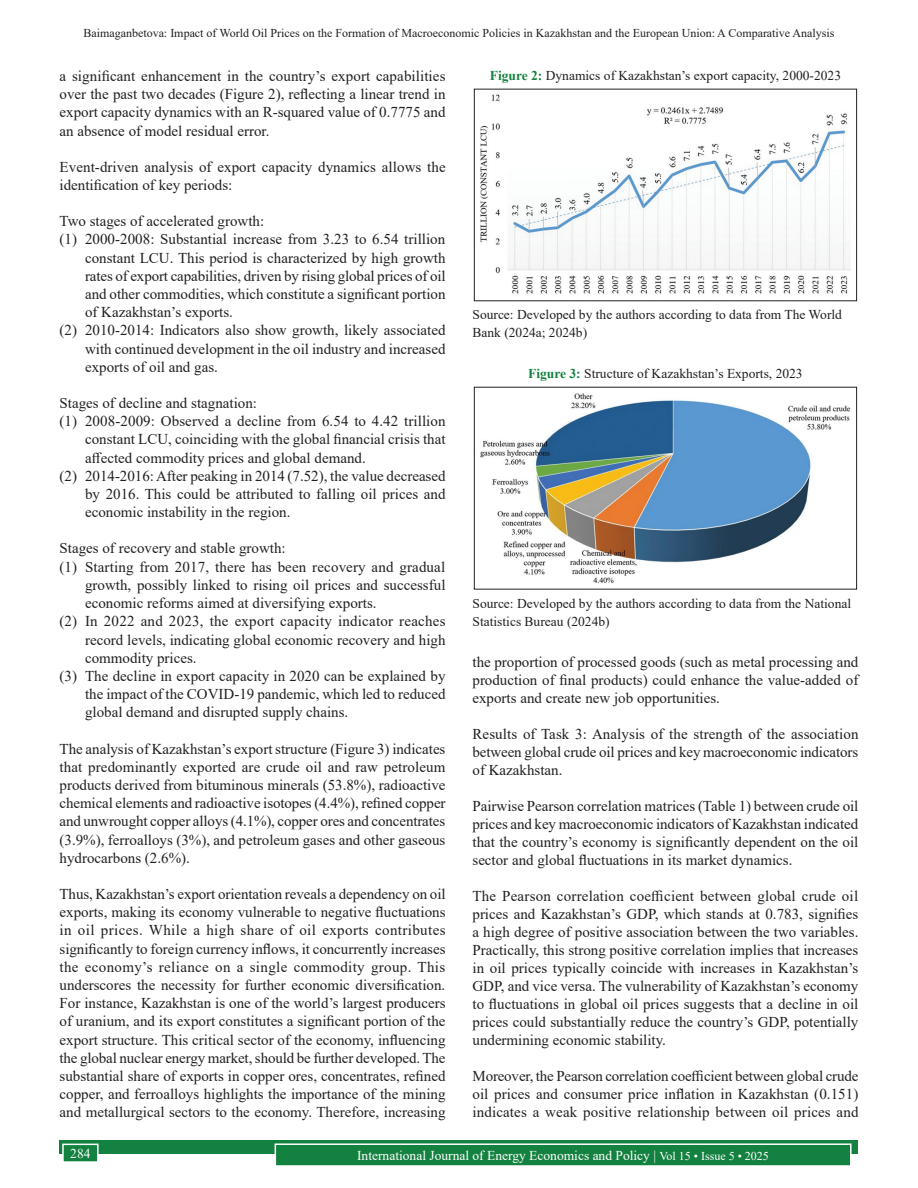
<style>
.page{position:relative;width:918px;height:1188px;background:#fff}
.page>*{position:absolute;margin:0;border:0;box-sizing:border-box;transform-origin:0 0}
.TX{font:15px/18.1px "Times New Roman";color:#231f20;text-align:justify}
.L{font:15px/18.1px "Times New Roman";color:#231f20;text-align:justify}
.LL{font:15px/18.1px "Times New Roman";color:#231f20;text-align:justify}
.TX_No_AfterSpace{font:15px "Times New Roman";color:#231f20}
.FGC_SRC{font:13.5px/18px "Times New Roman";color:#231f20}
.FGC{font:13.5px "Times New Roman";color:#231f20}
.t1{font:13.5px "Times New Roman";color:#fff}
.t2{font:12px "Times New Roman";color:#231f20}
.s1{font-weight:700;color:#13813f}
.s2{font-size:12px}
</style>
<div class="page">
<div style="left:60px;top:1140px;width:798px;height:13px;background:#13813f"></div>
<div style="left:275px;top:1144px;width:576px;height:22px;background:#13813f"></div>
<div style="left:275px;top:1143px;width:577px;height:24px;border:2px solid #fff"></div>
<div style="left:63px;top:1144px;width:35px;height:18px;background:#13813f"></div>
<div style="left:62px;top:1144px;width:37px;height:19px;border:2px solid #fff"></div>
<img style="left:480px;top:393px;width:371px;height:191px">
<div style="left:474px;top:387px;width:383px;height:202px;border:1px solid #231f20"></div>
<img style="left:480px;top:94px;width:371px;height:200px">
<div style="left:474px;top:89px;width:383px;height:212px;border:1px solid #231f20"></div>
<p class="t2" style="left:83px;top:25px;width:753px">Baimaganbetova: Impact of World Oil Prices on the Formation of Macroeconomic Policies in Kazakhstan and the European Union: A Comparative Analysis</p>
<p class="TX" style="left:60px;top:66px;width:387px">a significant enhancement in the country’s export capabilities over the past two decades (Figure 2), reflecting a linear trend in export capacity dynamics with an R-squared value of 0.7775 and an absence of model residual error.</p>
<p class="TX" style="left:60px;top:157px;width:388px">Event-driven analysis of export capacity dynamics allows the identification of key periods:</p>
<p class="TX_No_AfterSpace" style="left:60px;top:211px;width:206px">Two stages of accelerated growth:</p>
<p class="L" style="left:85px;top:230px;width:362px;text-indent:-26px">(1) 2000-2008: Substantial increase from 3.23 to 6.54 trillion constant LCU. This period is characterized by high growth rates of export capabilities, driven by rising global prices of oil and other commodities, which constitute a significant portion of Kazakhstan’s exports.</p>
<p class="LL" style="left:85px;top:321px;width:362px;text-indent:-26px">(2) 2010-2014: Indicators also show growth, likely associated with continued development in the oil industry and increased exports of oil and gas.</p>
<p class="TX_No_AfterSpace" style="left:60px;top:392px;width:199px">Stages of decline and stagnation:</p>
<p class="L" style="left:85px;top:412px;width:362px;text-indent:-26px">(1) 2008-2009: Observed a decline from 6.54 to 4.42 trillion constant LCU, coinciding with the global financial crisis that affected commodity prices and global demand.</p>
<p class="LL" style="left:85px;top:466px;width:362px;text-indent:-26px">(2) 2014-2016: After peaking in 2014 (7.52), the value decreased by 2016. This could be attributed to falling oil prices and economic instability in the region.</p>
<p class="TX_No_AfterSpace" style="left:60px;top:538px;width:228px">Stages of recovery and stable growth:</p>
<p class="L" style="left:85px;top:557px;width:362px;text-indent:-26px">(1) Starting from 2017, there has been recovery and gradual growth, possibly linked to rising oil prices and successful economic reforms aimed at diversifying exports.</p>
<p class="L" style="left:85px;top:612px;width:362px;text-indent:-26px">(2) In 2022 and 2023, the export capacity indicator reaches record levels, indicating global economic recovery and high commodity prices.</p>
<p class="LL" style="left:85px;top:666px;width:362px;text-indent:-26px">(3) The decline in export capacity in 2020 can be explained by the impact of the COVID-19 pandemic, which led to reduced global demand and disrupted supply chains.</p>
<p class="TX" style="left:60px;top:739px;width:388px">The analysis of Kazakhstan’s export structure (Figure 3) indicates that predominantly exported are crude oil and raw petroleum products derived from bituminous minerals (53.8%), radioactive chemical elements and radioactive isotopes (4.4%), refined copper and unwrought copper alloys (4.1%), copper ores and concentrates (3.9%), ferroalloys (3%), and petroleum gases and other gaseous hydrocarbons (2.6%).</p>
<p class="TX" style="left:60px;top:884px;width:388px">Thus, Kazakhstan’s export orientation reveals a dependency on oil exports, making its economy vulnerable to negative fluctuations in oil prices. While a high share of oil exports contributes significantly to foreign currency inflows, it concurrently increases the economy’s reliance on a single commodity group. This underscores the necessity for further economic diversification.<br>For instance, Kazakhstan is one of the world’s largest producers of uranium, and its export constitutes a significant portion of the export structure. This critical sector of the economy, influencing the global nuclear energy market, should be further developed. The substantial share of exports in copper ores, concentrates, refined copper, and ferroalloys highlights the importance of the mining and metallurgical sectors to the economy. Therefore, increasing</p>
<p class="FGC" style="left:490px;top:66px;width:353px"><span class="s1">Figure 2:</span> Dynamics of Kazakhstan’s export capacity, 2000-2023</p>
<p class="FGC_SRC" style="left:472px;top:305px;width:371px">Source: Developed by the authors according to data from The World<br>Bank (2024a; 2024b)</p>
<p class="FGC" style="left:528px;top:364px;width:276px"><span class="s1">Figure 3:</span> Structure of Kazakhstan’s Exports, 2023</p>
<p class="FGC_SRC" style="left:472px;top:594px;width:380px">Source: Developed by the authors according to data from the National<br>Statistics Bureau (2024b)</p>
<p class="TX" style="left:472px;top:653px;width:387px">the proportion of processed goods (such as metal processing and production of final products) could enhance the value-added of exports and create new job opportunities.</p>
<p class="TX" style="left:472px;top:725px;width:388px">Results of Task 3: Analysis of the strength of the association between global crude oil prices and key macroeconomic indicators of Kazakhstan.</p>
<p class="TX" style="left:472px;top:797px;width:387px">Pairwise Pearson correlation matrices (Table 1) between crude oil prices and key macroeconomic indicators of Kazakhstan indicated that the country’s economy is significantly dependent on the oil sector and global fluctuations in its market dynamics.</p>
<p class="TX" style="left:472px;top:887px;width:387px">The Pearson correlation coefficient between global crude oil prices and Kazakhstan’s GDP, which stands at 0.783, signifies a high degree of positive association between the two variables.<br>Practically, this strong positive correlation implies that increases in oil prices typically coincide with increases in Kazakhstan’s GDP, and vice versa. The vulnerability of Kazakhstan’s economy to fluctuations in global oil prices suggests that a decline in oil prices could substantially reduce the country’s GDP, potentially undermining economic stability.</p>
<p class="TX" style="left:472px;top:1067px;width:388px">Moreover, the Pearson correlation coefficient between global crude oil prices and consumer price inflation in Kazakhstan (0.151) indicates a weak positive relationship between oil prices and</p>
<p class="t1" style="left:70px;top:1144px;width:22px">284</p>
<p class="t1" style="left:357px;top:1146px;width:413px">International Journal of Energy Economics and Policy | <span class="s2">Vol 15 • Issue 5 • 2025</span></p>
</div>
